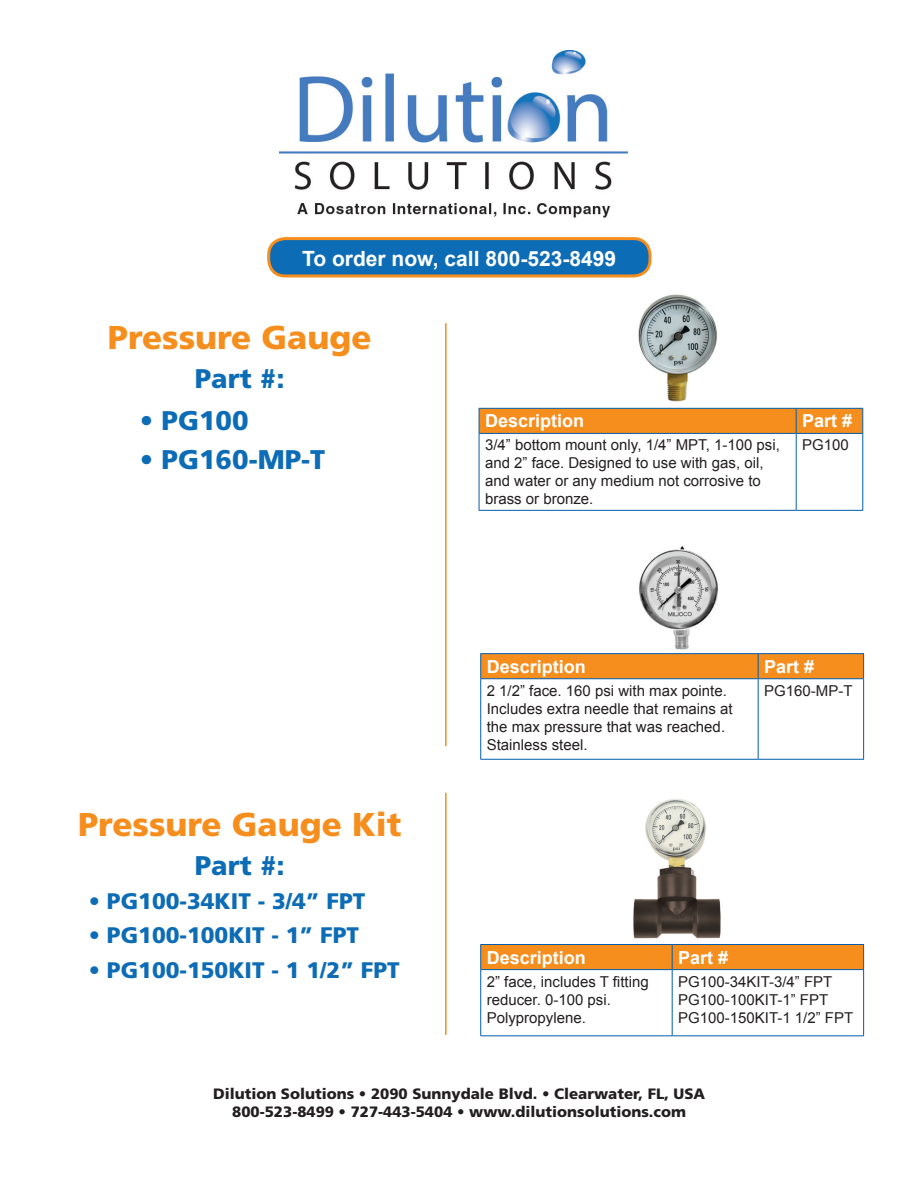
<style>
.page{position:relative;width:918px;height:1188px;background:#fff}
.page>*{position:absolute;margin:0;border:0;box-sizing:border-box;transform-origin:0 0}
.t1{font:900 33px "Frutiger";color:#f68e1e}
.t2{font:900 27px "Frutiger";color:#0d6cb6}
.t3{font:900 22.5px "Frutiger";color:#0d6cb6}
.t4{font:700 21px "Arial";color:#fff}
.t5{font:700 18px "Arial";color:#fff}
.t6{font:15px/18px "Arial";color:#231f20}
.t7{font:900 15px "Frutiger";color:#231f20}
</style>
<div class="page">
<hr style="left:445px;top:323px;width:2px;height:423px;background:#f68e1e">
<svg style="left:479px;top:408px;width:384px;height:25px;background:#ec8c24"></svg>
<hr style="left:479px;top:433px;width:317px;height:1px;background:#015dab">
<hr style="left:479px;top:434px;width:1px;height:76px;background:#015dab">
<hr style="left:796px;top:433px;width:67px;height:1px;background:#015dab">
<hr style="left:796px;top:434px;width:1px;height:76px;background:#015dab">
<hr style="left:862px;top:434px;width:1px;height:76px;background:#015dab">
<hr style="left:479px;top:510px;width:317px;height:1px;background:#015dab">
<hr style="left:796px;top:510px;width:67px;height:1px;background:#015dab">
<hr style="left:480px;top:944px;width:192px;height:1px;background:#015dab">
<hr style="left:672px;top:944px;width:192px;height:1px;background:#015dab">
<div style="left:480px;top:945px;width:384px;height:24px;background:#f68e1e"></div>
<hr style="left:480px;top:969px;width:192px;height:1px;background:#015dab">
<hr style="left:480px;top:970px;width:1px;height:65px;background:#015dab">
<hr style="left:672px;top:969px;width:192px;height:1px;background:#015dab">
<hr style="left:672px;top:970px;width:1px;height:65px;background:#015dab">
<hr style="left:863px;top:970px;width:1px;height:65px;background:#015dab">
<hr style="left:480px;top:1035px;width:192px;height:1px;background:#015dab">
<hr style="left:672px;top:1035px;width:192px;height:1px;background:#015dab">
<img style="left:638px;top:294px;width:79px;height:107px">
<hr style="left:480px;top:653px;width:278px;height:1px;background:#015dab">
<hr style="left:758px;top:653px;width:106px;height:1px;background:#015dab">
<div style="left:480px;top:654px;width:384px;height:24px;background:#f68e1e"></div>
<hr style="left:480px;top:678px;width:278px;height:1px;background:#015dab">
<hr style="left:480px;top:679px;width:1px;height:80px;background:#015dab">
<hr style="left:758px;top:678px;width:106px;height:1px;background:#015dab">
<hr style="left:758px;top:679px;width:1px;height:80px;background:#015dab">
<hr style="left:863px;top:679px;width:1px;height:80px;background:#015dab">
<hr style="left:480px;top:759px;width:278px;height:1px;background:#015dab">
<hr style="left:758px;top:759px;width:106px;height:1px;background:#015dab">
<img style="left:639px;top:546px;width:80px;height:104px">
<img style="left:633px;top:799px;width:88px;height:140px">
<hr style="left:445px;top:793px;width:2px;height:242px;background:#f68e1e">
<div style="left:269px;top:239px;width:381px;height:37px;background:#0d6cb6;border-radius:16px"></div>
<div style="left:267px;top:237px;width:385px;height:40px;border:3px solid #f68e1e;border-radius:16px"></div>
<img style="left:279px;top:50px;width:349px;height:168px">
<p class="t4" style="left:302px;top:245px;width:315px">To order now, call 800-523-8499</p>
<p class="t1" style="left:108px;top:318px;width:265px">Pressure Gauge</p>
<p class="t2" style="left:195px;top:363px;width:92px">Part #:</p>
<p class="t2" style="left:140px;top:404px;width:110px">• PG100</p>
<p class="t2" style="left:140px;top:443px;width:187px">• PG160-MP-T</p>
<p class="t1" style="left:78px;top:804px;width:325px">Pressure Gauge Kit</p>
<p class="t2" style="left:195px;top:849px;width:92px">Part #:</p>
<p class="t3" style="left:89px;top:887px;width:278px">• PG100-34KIT - 3/4” FPT</p>
<p class="t3" style="left:89px;top:922px;width:272px">• PG100-100KIT - 1” FPT</p>
<p class="t3" style="left:89px;top:956px;width:312px">• PG100-150KIT - 1 1/2” FPT</p>
<p class="t5" style="left:485px;top:409px;width:101px">Description</p>
<p class="t5" style="left:802px;top:409px;width:52px">Part #</p>
<p class="t6" style="left:485px;top:436px;width:296px">3/4” bottom mount only, 1/4” MPT, 1-100 psi, and 2” face. Designed to use with gas, oil, and water or any medium not corrosive to brass or bronze.</p>
<p class="t6" style="left:802px;top:436px;width:48px">PG100</p>
<p class="t5" style="left:487px;top:654px;width:101px">Description</p>
<p class="t5" style="left:764px;top:654px;width:52px">Part #</p>
<p class="t6" style="left:487px;top:682px;width:247px">2 1/2” face. 160 psi with max pointe.<br>Includes extra needle that remains at the max pressure that was reached.<br>Stainless steel.</p>
<p class="t6" style="left:764px;top:682px;width:90px">PG160-MP-T</p>
<p class="t5" style="left:487px;top:945px;width:101px">Description</p>
<p class="t5" style="left:678px;top:945px;width:52px">Part #</p>
<p class="t6" style="left:487px;top:972px;width:164px">2” face, includes T fitting reducer. 0-100 psi.</p>
<p class="t6" style="left:487px;top:1008px;width:101px">Polypropylene.</p>
<p class="t6" style="left:678px;top:972px;width:156px">PG100-34KIT-3/4” FPT</p>
<p class="t6" style="left:678px;top:990px;width:152px">PG100-100KIT-1” FPT</p>
<p class="t6" style="left:678px;top:1008px;width:177px">PG100-150KIT-1 1/2” FPT</p>
<p class="t7" style="left:213px;top:1084px;width:494px">Dilution Solutions • 2090 Sunnydale Blvd. • Clearwater, FL, USA</p>
<p class="t7" style="left:232px;top:1102px;width:455px">800-523-8499 • 727-443-5404 • www.dilutionsolutions.com</p>
</div>
